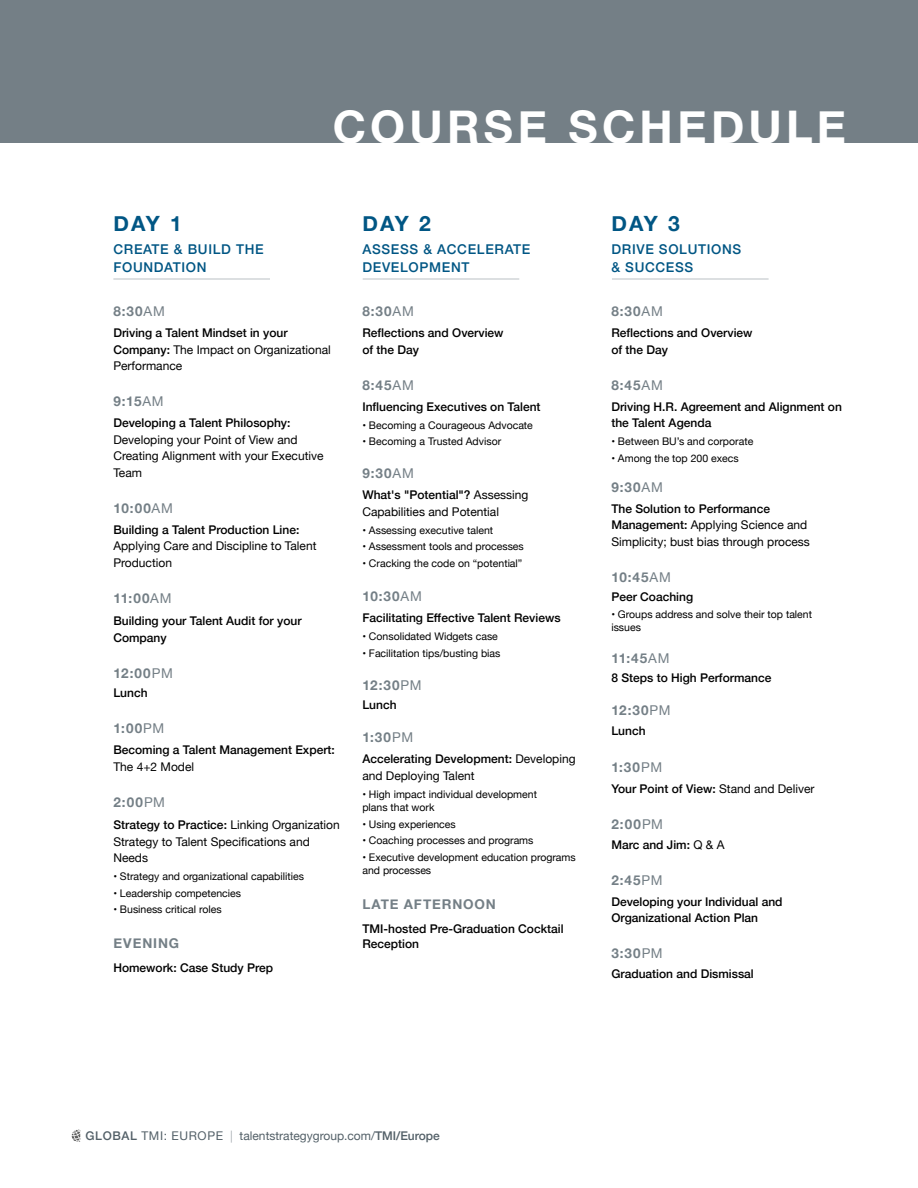
<style>
.page{position:relative;width:918px;height:1188px;background:#fff}
.page>*{position:absolute;margin:0;border:0;box-sizing:border-box;transform-origin:0 0}
.t1{font:700 45px "Helvetica Neue";letter-spacing:.095em;color:#fff}
.t2{font:700 21px "Helvetica Neue";letter-spacing:.065em;color:#005684}
.t3{font:700 13.5px "Helvetica Neue";letter-spacing:.08em;color:#747f86}
.t4{font:500 13.5px/18px "Helvetica Neue";letter-spacing:.05em;color:#005684}
.t5{font:500 12px/16.5px "Helvetica Neue";color:#000}
.t6{font:12px/16.5px "Helvetica Neue";color:#000}
.t7{font:12px "Helvetica Neue";color:#536068}
.t8{font:10.5px/13.5px "Helvetica Neue";color:#000}
.s1{font-weight:400}
.s2{font-weight:500}
.s3{font-weight:100;color:#747f86}
</style>
<div class="page">
<svg style="left:72px;top:1130px;width:8px;height:12px"></svg>
<div style="left:0;top:0;width:918px;height:142px;background:#747f86"></div>
<hr style="left:612px;top:279px;width:157px;height:1px;background:#747f86">
<hr style="left:363px;top:279px;width:156px;height:1px;background:#747f86">
<hr style="left:113px;top:279px;width:157px;height:1px;background:#747f86">
<h2 class="t2" style="left:113px;top:207px;width:70px">DAY 1</h2>
<p class="t4" style="left:113px;top:239px;width:152px">CREATE &amp; BUILD THE<br>FOUNDATION</p>
<h1 class="t1" style="left:333px;top:92px;width:515px">COURSE SCHEDULE</h1>
<h2 class="t2" style="left:362px;top:207px;width:70px">DAY 2</h2>
<p class="t4" style="left:362px;top:239px;width:169px">ASSESS &amp; ACCELERATE<br>DEVELOPMENT</p>
<h2 class="t2" style="left:611px;top:207px;width:70px">DAY 3</h2>
<p class="t4" style="left:611px;top:239px;width:131px">DRIVE SOLUTIONS &amp; SUCCESS</p>
<p class="t3" style="left:113px;top:301px;width:53px">8:30<span class="s1">AM</span></p>
<p class="t6" style="left:113px;top:325px;width:219px"><span class="s2">Driving a Talent Mindset in your<br>Company:</span> The Impact on Organizational<br>Performance</p>
<p class="t3" style="left:113px;top:391px;width:52px">9:15<span class="s1">AM</span></p>
<p class="t5" style="left:113px;top:414px;width:179px">Developing a Talent Philosophy:</p>
<p class="t6" style="left:113px;top:432px;width:212px">Developing your Point of View and<br>Creating Alignment with your Executive<br>Team</p>
<p class="t3" style="left:113px;top:497px;width:61px">10:00<span class="s1">AM</span></p>
<p class="t5" style="left:113px;top:520px;width:187px">Building a Talent Production Line:</p>
<p class="t6" style="left:113px;top:538px;width:205px">Applying Care and Discipline to Talent<br>Production</p>
<p class="t3" style="left:113px;top:587px;width:60px">11:00<span class="s1">AM</span></p>
<p class="t5" style="left:113px;top:612px;width:190px">Building your Talent Audit for your<br>Company</p>
<p class="t3" style="left:113px;top:662px;width:61px">12:00<span class="s1">PM</span></p>
<p class="t5" style="left:113px;top:684px;width:36px">Lunch</p>
<p class="t3" style="left:113px;top:718px;width:52px">1:00<span class="s1">PM</span></p>
<p class="t5" style="left:113px;top:741px;width:223px">Becoming a Talent Management Expert:</p>
<p class="t6" style="left:113px;top:759px;width:82px">The 4+2 Model</p>
<p class="t3" style="left:113px;top:791px;width:53px">2:00<span class="s1">PM</span></p>
<p class="t6" style="left:113px;top:817px;width:228px"><span class="s2">Strategy to Practice:</span> Linking Organization<br>Strategy to Talent Specifications and<br>Needs</p>
<p class="t8" style="left:113px;top:870px;width:192px">• Strategy and organizational capabilities</p>
<p class="t8" style="left:113px;top:887px;width:129px">• Leadership competencies</p>
<p class="t8" style="left:113px;top:903px;width:110px">• Business critical roles</p>
<p class="t3" style="left:113px;top:932px;width:67px">EVENING</p>
<p class="t5" style="left:113px;top:958px;width:161px">Homework: Case Study Prep</p>
<p class="t3" style="left:362px;top:301px;width:53px">8:30<span class="s1">AM</span></p>
<p class="t5" style="left:362px;top:324px;width:143px">Reflections and Overview of the Day</p>
<p class="t3" style="left:362px;top:374px;width:53px">8:45<span class="s1">AM</span></p>
<p class="t5" style="left:362px;top:397px;width:180px">Influencing Executives on Talent</p>
<p class="t8" style="left:362px;top:419px;width:172px">• Becoming a Courageous Advocate</p>
<p class="t8" style="left:362px;top:435px;width:140px">• Becoming a Trusted Advisor</p>
<p class="t3" style="left:362px;top:463px;width:53px">9:30<span class="s1">AM</span></p>
<p class="t6" style="left:362px;top:487px;width:168px"><span class="s2">What's "Potential"?</span> Assessing<br>Capabilities and Potential</p>
<p class="t8" style="left:362px;top:524px;width:132px">• Assessing executive talent</p>
<p class="t8" style="left:362px;top:540px;width:163px">• Assessment tools and processes</p>
<p class="t8" style="left:362px;top:557px;width:162px">• Cracking the code on “potential”</p>
<p class="t3" style="left:362px;top:586px;width:61px">10:30<span class="s1">AM</span></p>
<p class="t5" style="left:362px;top:609px;width:200px">Facilitating Effective Talent Reviews</p>
<p class="t8" style="left:362px;top:630px;width:137px">• Consolidated Widgets case</p>
<p class="t8" style="left:362px;top:647px;width:140px">• Facilitation tips/busting bias</p>
<p class="t3" style="left:362px;top:674px;width:61px">12:30<span class="s1">PM</span></p>
<p class="t5" style="left:362px;top:696px;width:36px">Lunch</p>
<p class="t3" style="left:362px;top:727px;width:52px">1:30<span class="s1">PM</span></p>
<p class="t6" style="left:362px;top:751px;width:215px"><span class="s2">Accelerating Development:</span> Developing and Deploying Talent</p>
<p class="t8" style="left:362px;top:788px;width:176px">• High impact individual development plans that work</p>
<p class="t8" style="left:362px;top:818px;width:95px">• Using experiences</p>
<p class="t8" style="left:362px;top:834px;width:173px">• Coaching processes and programs</p>
<p class="t8" style="left:362px;top:851px;width:215px">• Executive development education programs and processes</p>
<p class="t3" style="left:362px;top:893px;width:135px">LATE AFTERNOON</p>
<p class="t5" style="left:362px;top:920px;width:203px;line-height:15px">TMI-hosted Pre-Graduation Cocktail<br>Reception</p>
<p class="t3" style="left:611px;top:301px;width:53px">8:30<span class="s1">AM</span></p>
<p class="t5" style="left:611px;top:324px;width:143px">Reflections and Overview of the Day</p>
<p class="t3" style="left:611px;top:374px;width:53px">8:45<span class="s1">AM</span></p>
<p class="t5" style="left:611px;top:397px;width:232px">Driving H.R. Agreement and Alignment on the Talent Agenda</p>
<p class="t8" style="left:611px;top:435px;width:143px">• Between BU’s and corporate</p>
<p class="t8" style="left:611px;top:452px;width:129px">• Among the top 200 execs</p>
<p class="t3" style="left:611px;top:476px;width:53px">9:30<span class="s1">AM</span></p>
<p class="t6" style="left:611px;top:501px;width:200px"><span class="s2">The Solution to Performance<br>Management:</span> Applying Science and<br>Simplicity; bust bias through process</p>
<p class="t3" style="left:611px;top:566px;width:61px">10:45<span class="s1">AM</span></p>
<p class="t5" style="left:611px;top:588px;width:83px">Peer Coaching</p>
<p class="t8" style="left:611px;top:608px;width:202px">• Groups address and solve their top talent issues</p>
<p class="t3" style="left:611px;top:647px;width:60px">11:45<span class="s1">AM</span></p>
<p class="t5" style="left:611px;top:669px;width:162px">8 Steps to High Performance</p>
<p class="t3" style="left:611px;top:700px;width:61px">12:30<span class="s1">PM</span></p>
<p class="t5" style="left:611px;top:721px;width:36px">Lunch</p>
<p class="t3" style="left:611px;top:757px;width:52px">1:30<span class="s1">PM</span></p>
<p class="t5" style="left:611px;top:780px;width:205px">Your Point of View: <span class="s1">Stand and Deliver</span></p>
<p class="t3" style="left:611px;top:814px;width:53px">2:00<span class="s1">PM</span></p>
<p class="t5" style="left:611px;top:835px;width:115px">Marc and Jim: <span class="s1">Q &amp; A</span></p>
<p class="t3" style="left:611px;top:869px;width:53px">2:45<span class="s1">PM</span></p>
<p class="t5" style="left:611px;top:892px;width:173px">Developing your Individual and<br>Organizational Action Plan</p>
<p class="t3" style="left:611px;top:943px;width:53px">3:30<span class="s1">PM</span></p>
<p class="t5" style="left:611px;top:964px;width:144px">Graduation and Dismissal</p>
<p class="t7" style="left:86px;top:1128px;width:356px"><span class="s2">GLOBAL</span> TMI: EUROPE <span class="s3">|</span> talentstrategygroup.com/<span class="s2">TMI/Europe</span></p>
</div>
